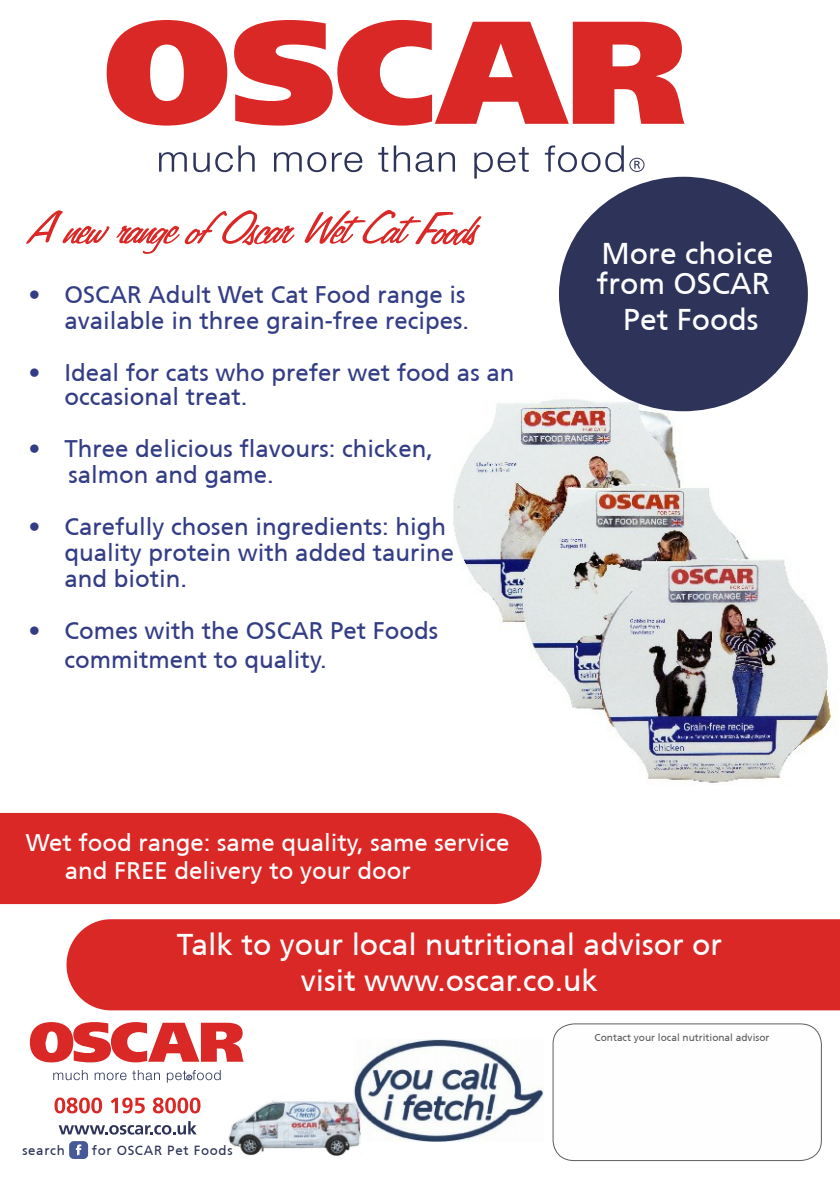
<style>
.page{position:relative;width:840px;height:1191px;background:#fff}
.page>*{position:absolute;margin:0;border:0;box-sizing:border-box;transform-origin:0 0}
.t1{font:30px/30px "Frobisher";color:#fefefe}
.t2{font:24px/26px "Frobisher";color:#333d85}
.t3{font:24px/28.8px "Frobisher";color:#fefefe}
.t4{font:13.2px "Frobisher";letter-spacing:.045em;color:#2d3359}
.t5{font:10px "Frobisher";color:#5e5d61}
</style>
<div class="page">
<img style="left:453px;top:385px;width:379px;height:398px">
<svg style="left:107px;top:20px;width:120px;height:106px"></svg>
<svg style="left:234px;top:20px;width:450px;height:106px"></svg>
<div style="left:629px;top:158px;width:15px;height:14px;border:1px solid #2d3359;border-radius:50%"></div>
<svg style="left:634px;top:161px;width:6px;height:8px"></svg>
<svg style="left:159px;top:152px;width:28px;height:20px"></svg>
<svg style="left:193px;top:153px;width:16px;height:19px"></svg>
<svg style="left:215px;top:145px;width:39px;height:27px"></svg>
<svg style="left:274px;top:152px;width:27px;height:20px"></svg>
<svg style="left:307px;top:152px;width:19px;height:20px"></svg>
<svg style="left:332px;top:152px;width:30px;height:20px"></svg>
<svg style="left:378px;top:145px;width:77px;height:27px"></svg>
<svg style="left:474px;top:147px;width:54px;height:32px"></svg>
<svg style="left:544px;top:145px;width:79px;height:27px"></svg>
<div style="left:558px;top:177px;width:249px;height:234px;background:#2d3359;border-radius:50%"></div>
<div style="left:0;top:813px;width:541px;height:91px;background:#da2826"></div>
<img style="left:354px;top:1039px;width:189px;height:102px">
<div style="left:552px;top:1023px;width:269px;height:138px;border:1px solid #5e5d61;border-radius:21px"></div>
<svg style="left:30px;top:1022px;width:213px;height:40px"></svg>
<svg style="left:53px;top:1070px;width:35px;height:10px"></svg>
<svg style="left:95px;top:1072px;width:31px;height:8px"></svg>
<svg style="left:132px;top:1070px;width:28px;height:10px"></svg>
<svg style="left:167px;top:1070px;width:53px;height:12px"></svg>
<svg style="left:26px;top:210px;width:83px;height:34px"></svg>
<svg style="left:116px;top:210px;width:178px;height:44px"></svg>
<svg style="left:304px;top:210px;width:177px;height:35px"></svg>
<div style="left:66px;top:919px;width:773px;height:91px;background:#da2826"></div>
<svg style="left:54px;top:1097px;width:48px;height:16px"></svg>
<svg style="left:111px;top:1097px;width:34px;height:16px"></svg>
<svg style="left:153px;top:1097px;width:47px;height:16px"></svg>
<svg style="left:59px;top:1121px;width:137px;height:13px"></svg>
<div style="left:69px;top:1141px;width:19px;height:18px;background:#465999;border-radius:5px"></div>
<svg style="left:76px;top:1144px;width:5px;height:11px"></svg>
<img style="left:228px;top:1092px;width:134px;height:64px">
<p class="t2" style="left:28px;top:281px;width:442px;text-align:right">• OSCAR Adult Wet Cat Food range is available in three grain-free recipes.</p>
<p class="t2" style="left:64px;top:360px;width:451px;line-height:24px;text-indent:-36px">• Ideal for cats who prefer wet food as an occasional treat.</p>
<p class="t2" style="left:68px;top:435px;width:366px;text-indent:-40px">• Three delicious flavours: chicken, salmon and game.</p>
<p class="t2" style="left:64px;top:513px;width:391px;text-indent:-36px">• Carefully chosen ingredients: high quality protein with added taurine and biotin.</p>
<p class="t2" style="left:64px;top:616px;width:375px;line-height:28.8px;text-indent:-36px">• Comes with the OSCAR Pet Foods commitment to quality.</p>
<p class="t3" style="left:65px;top:827px;width:446px;text-indent:-39px">Wet food range: same quality, same service and FREE delivery to your door</p>
<p class="t1" style="left:596px;top:239px;width:178px">More choice from OSCAR</p>
<p class="t1" style="left:623px;top:305px;width:137px">Pet Foods</p>
<p class="t1" style="left:177px;top:926px;width:546px;line-height:36px;text-align:center">Talk to your local nutritional advisor or visit www.oscar.co.uk</p>
<p class="t4" style="left:22px;top:1142px;width:44px">search</p>
<p class="t4" style="left:92px;top:1142px;width:142px">for OSCAR Pet Foods</p>
<p class="t5" style="left:594px;top:1031px;width:176px">Contact your local nutritional advisor</p>
</div>
